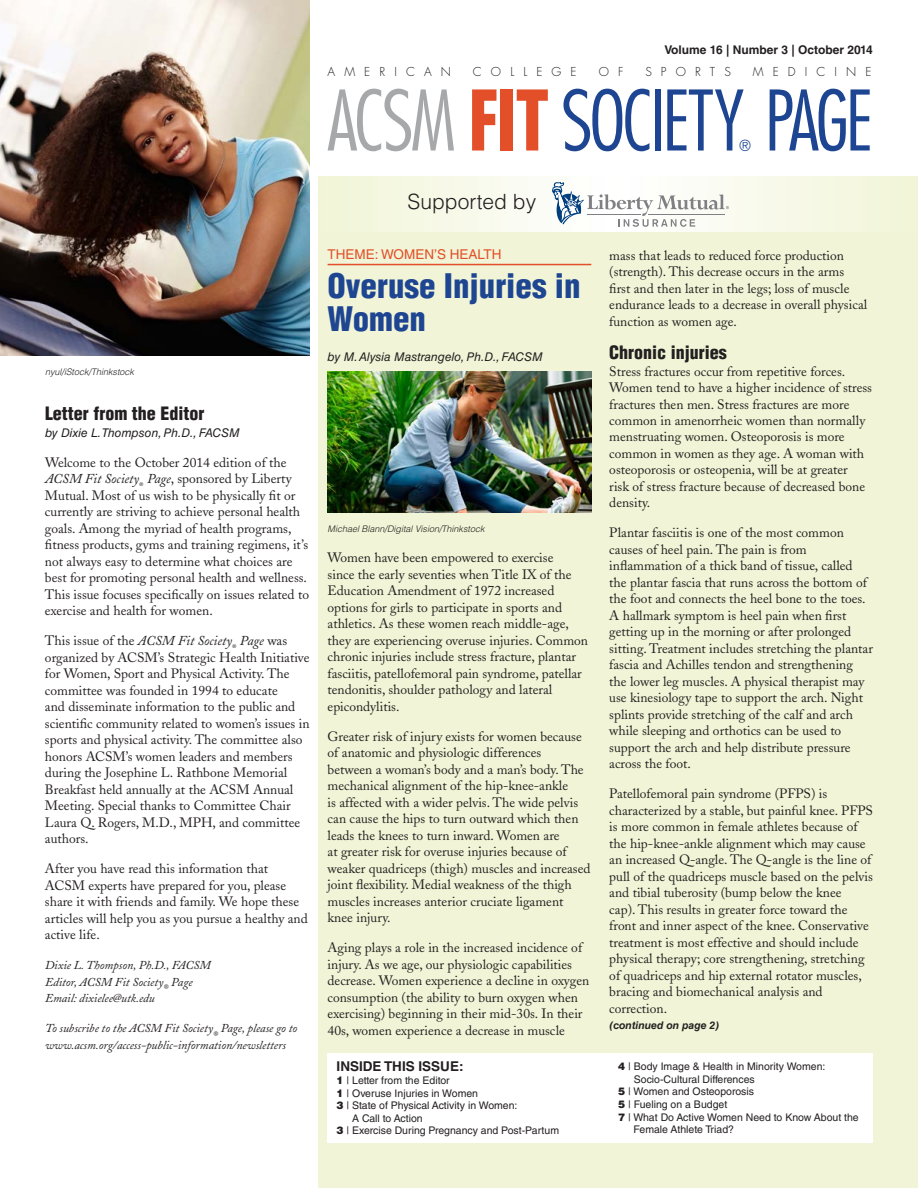
<style>
.page{position:relative;width:918px;height:1188px;background:#fff}
.page>*{position:absolute;margin:0;border:0;box-sizing:border-box;transform-origin:0 0}
.t1{font:300 condensed 81px "Futura";letter-spacing:-.04em;color:#1d4592}
.t2{font:900 condensed 33px/33px "Helvetica LT Std";color:#1d4592}
.t3{font:300 21px "Helvetica LT Std";color:#231f20}
.t4{font:900 condensed 18px "Helvetica LT Std";color:#231f20}
.t5{font:300 condensed 15px "Futura";color:#1d4592}
.t6{font:13.5px/16.5px "Adobe Caslon";color:#231f20}
.t7{font:13.5px "Helvetica LT Std";color:#e24f28}
.t8{font:700 13.5px "Helvetica LT Std";color:#231f20}
.t9{font:italic 12px/16.5px "Adobe Caslon";color:#231f20}
.t10{font:italic 12px "Helvetica LT Std";color:#231f20}
.t11{font:300 12px "Futura";letter-spacing:.76em;color:#231f20}
.t12{font:700 12px "Helvetica LT Std";color:#231f20}
.t13{font:10.5px "Helvetica LT Std";color:#231f20}
.t14{font:italic 700 10.5px "Helvetica LT Std";color:#231f20}
.t15{font:italic 9.6px "Adobe Caslon";color:#231f20}
.t16{font:italic 300 9px "Helvetica LT Std";color:#231f20}
.s1{color:#a6a8aa}
.s2{font-weight:700;color:#e24f28}
.s3{font-style:italic}
.s4{font-weight:900}
</style>
<div class="page">
<svg style="left:319px;top:176px;width:599px;height:57px"></svg>
<svg style="left:552px;top:182px;width:177px;height:45px"></svg>
<div style="left:319px;top:233px;width:599px;height:955px;background:#f1f4d6"></div>
<hr style="left:328px;top:264px;width:263px;height:1px;background:#e24f28">
<img style="left:328px;top:371px;width:263px;height:142px">
<div style="left:328px;top:1053px;width:545px;height:90px;background:#fff"></div>
<img style="left:0;top:0;width:310px;height:356px">
<p class="t12" style="left:664px;top:42px;width:210px">Volume 16 | Number 3 | October 2014</p>
<p class="t11" style="left:328px;top:63px;width:125px">AMERICAN</p>
<p class="t11" style="left:473px;top:63px;width:105px">COLLEGE</p>
<p class="t11" style="left:599px;top:63px;width:26px">O F</p>
<p class="t11" style="left:645px;top:63px;width:87px">SPORTS</p>
<p class="t11" style="left:753px;top:63px;width:120px">MEDICINE</p>
<h1 class="t1" style="left:328px;top:70px;width:547px"><span class="s1">ACSM</span> <span class="s2">FIT</span> SOCIETY PAGE</h1>
<p class="t5" style="left:739px;top:136px;width:13px">®</p>
<h3 class="t3" style="left:408px;top:188px;width:130px">Supported by</h3>
<p class="t7" style="left:328px;top:247px;width:166px">THEME: Women’s health</p>
<h2 class="t2" style="left:328px;top:269px;width:254px">Overuse Injuries in<br>Women</h2>
<p class="t10" style="left:328px;top:350px;width:217px">by M. Alysia Mastrangelo, Ph.D., FACSM</p>
<p class="t6" style="left:609px;top:247px;width:259px">mass that leads to reduced force production (strength). This decrease occurs in the arms first and then later in the legs; loss of muscle endurance leads to a decrease in overall physical function as women age.</p>
<h3 class="t4" style="left:609px;top:341px;width:119px">Chronic injuries</h3>
<p class="t6" style="left:609px;top:363px;width:264px">Stress fractures occur from repetitive forces.<br>Women tend to have a higher incidence of stress fractures then men. Stress fractures are more common in amenorrheic women than normally menstruating women. Osteoporosis is more common in women as they age. A woman with osteoporosis or osteopenia, will be at greater<br>risk of stress fracture because of decreased bone density.</p>
<p class="t6" style="left:609px;top:525px;width:265px">Plantar fasciitis is one of the most common causes of heel pain. The pain is from inflammation of a thick band of tissue, called the plantar fascia that runs across the bottom of the foot and connects the heel bone to the toes.<br>A hallmark symptom is heel pain when first getting up in the morning or after prolonged sitting. Treatment includes stretching the plantar fascia and Achilles tendon and strengthening the lower leg muscles. A physical therapist may use kinesiology tape to support the arch. Night splints provide stretching of the calf and arch while sleeping and orthotics can be used to support the arch and help distribute pressure across the foot.</p>
<p class="t6" style="left:609px;top:786px;width:265px">Patellofemoral pain syndrome (PFPS) is characterized by a stable, but painful knee. PFPS is more common in female athletes because of the hip-knee-ankle alignment which may cause an increased Q-angle. The Q-angle is the line of pull of the quadriceps muscle based on the pelvis and tibial tuberosity (bump below the knee<br>cap). This results in greater force toward the front and inner aspect of the knee. Conservative treatment is most effective and should include physical therapy; core strengthening, stretching of quadriceps and hip external rotator muscles, bracing and biomechanical analysis and correction.</p>
<p class="t16" style="left:45px;top:367px;width:91px">nyul/iStock/Thinkstock</p>
<h3 class="t4" style="left:45px;top:402px;width:161px">Letter from the Editor</h3>
<p class="t10" style="left:45px;top:426px;width:196px">by Dixie L.Thompson, Ph.D., FACSM</p>
<p class="t6" style="left:45px;top:454px;width:266px">Welcome to the October 2014 edition of the <span class="s3">ACSM Fit Society</span><sub>®</sub> <span class="s3">Page</span>, sponsored by Liberty Mutual. Most of us wish to be physically fit or currently are striving to achieve personal health goals. Among the myriad of health programs, fitness products, gyms and training regimens, it’s not always easy to determine what choices are best for promoting personal health and wellness.<br>This issue focuses specifically on issues related to exercise and health for women.</p>
<p class="t6" style="left:45px;top:633px;width:266px">This issue of the <span class="s3">ACSM Fit Society</span><sub>®</sub> <span class="s3">Page</span> was organized by ACSM’s Strategic Health Initiative for Women, Sport and Physical Activity. The committee was founded in 1994 to educate<br>and disseminate information to the public and scientific community related to women’s issues in sports and physical activity. The committee also honors ACSM’s women leaders and members during the Josephine L. Rathbone Memorial Breakfast held annually at the ACSM Annual Meeting. Special thanks to Committee Chair Laura Q. Rogers, M.D., MPH, and committee authors.</p>
<p class="t6" style="left:45px;top:861px;width:264px">After you have read this information that ACSM experts have prepared for you, please share it with friends and family. We hope these articles will help you as you pursue a healthy and active life.</p>
<p class="t9" style="left:45px;top:958px;width:167px">Dixie L. Thompson, Ph.D., FACSM<br>Editor, ACSM Fit Society</p>
<p class="t16" style="left:328px;top:523px;width:159px">Michael Blann/Digital Vision/Thinkstock</p>
<p class="t6" style="left:328px;top:550px;width:262px">Women have been empowered to exercise<br>since the early seventies when Title IX of the Education Amendment of 1972 increased options for girls to participate in sports and athletics. As these women reach middle-age, they are experiencing overuse injuries. Common chronic injuries include stress fracture, plantar fasciitis, patellofemoral pain syndrome, patellar tendonitis, shoulder pathology and lateral epicondylitis.</p>
<p class="t6" style="left:328px;top:728px;width:264px">Greater risk of injury exists for women because of anatomic and physiologic differences<br>between a woman’s body and a man’s body. The mechanical alignment of the hip-knee-ankle<br>is affected with a wider pelvis. The wide pelvis can cause the hips to turn outward which then leads the knees to turn inward. Women are<br>at greater risk for overuse injuries because of weaker quadriceps (thigh) muscles and increased joint flexibility. Medial weakness of the thigh muscles increases anterior cruciate ligament knee injury.</p>
<p class="t6" style="left:328px;top:940px;width:263px">Aging plays a role in the increased incidence of injury. As we age, our physiologic capabilities decrease. Women experience a decline in oxygen consumption (the ability to burn oxygen when exercising) beginning in their mid-30s. In their 40s, women experience a decrease in muscle</p>
<p class="t15" style="left:163px;top:983px;width:7px">®</p>
<p class="t9" style="left:171px;top:974px;width:23px">Page</p>
<p class="t9" style="left:45px;top:991px;width:111px">Email: dixielee@utk.edu</p>
<p class="t9" style="left:45px;top:1021px;width:169px">To subscribe to the ACSM Fit Society</p>
<p class="t15" style="left:213px;top:1029px;width:7px">®</p>
<p class="t9" style="left:45px;top:1021px;width:254px;text-indent:176px">Page, please go to www.acsm.org/access-public-information/newsletters</p>
<p class="t14" style="left:609px;top:1019px;width:112px">(continued on page 2)</p>
<p class="t8" style="left:337px;top:1058px;width:128px">INSIDE THIS ISSUE:</p>
<p class="t13" style="left:337px;top:1074px;width:115px"><span class="s4">1</span> | Letter from the Editor</p>
<p class="t13" style="left:337px;top:1087px;width:143px"><span class="s4">1</span> | Overuse Injuries in Women</p>
<p class="t13" style="left:337px;top:1099px;width:182px"><span class="s4">3</span> | State of Physical Activity in Women:</p>
<p class="t13" style="left:352px;top:1112px;width:72px">A Call to Action</p>
<p class="t13" style="left:337px;top:1125px;width:224px"><span class="s4">3</span> | Exercise During Pregnancy and Post-Partum</p>
<p class="t13" style="left:618px;top:1060px;width:209px"><span class="s4">4</span> | Body Image &amp; Health in Minority Women:</p>
<p class="t13" style="left:634px;top:1073px;width:122px">Socio-Cultural Differences</p>
<p class="t13" style="left:618px;top:1086px;width:137px"><span class="s4">5</span> | Women and Osteoporosis</p>
<p class="t13" style="left:618px;top:1098px;width:110px"><span class="s4">5</span> | Fueling on a Budget</p>
<p class="t13" style="left:618px;top:1111px;width:242px"><span class="s4">7</span> | What Do Active Women Need to Know About the</p>
<p class="t13" style="left:633px;top:1123px;width:102px">Female Athlete Triad?</p>
</div>
